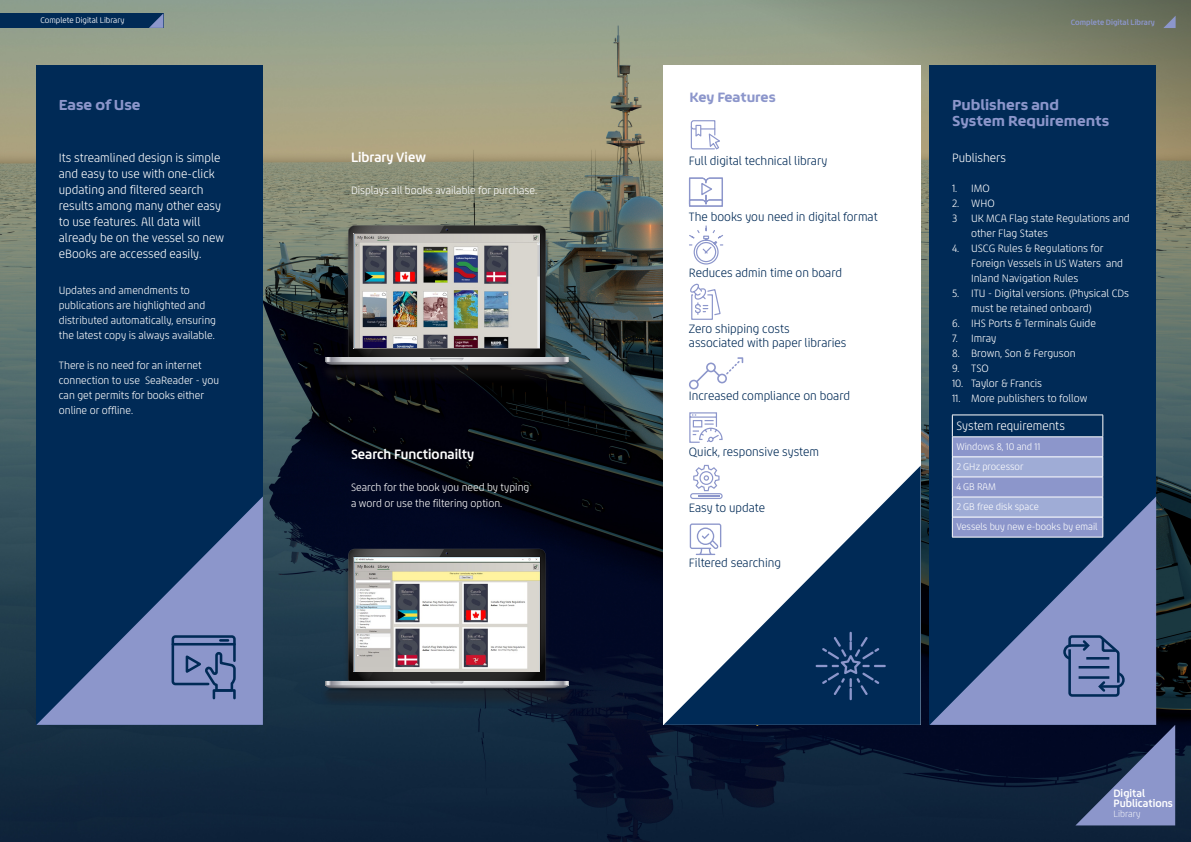
<style>
.page{position:relative;width:1191px;height:842px;background:#fff}
.page>*{position:absolute;margin:0;border:0;box-sizing:border-box;transform-origin:0 0}
.t1{font:900 expanded 15px "Chypre";color:#8c96cb}
.t2{font:14px "Chypre Nor Bol";color:#fff}
.t3{font:900 expanded 14px "Chypre";color:#8c96cb}
.t4{font:12.5px/16px "Chypre Nor Lig";color:#fff}
.t5{font:12.5px "Chypre Nor Lig";color:#002a56}
.t6{font:11px/15px "Chypre Nor Lig";color:#fff}
.t7{font:11px "Chypre Nor Bol";color:#fff}
.t8{font:10px "Chypre Nor Lig";color:#fff}
.t9{font:9.5px "Chypre Nor Thi";color:#fff}
.t10{font:8.4px "Chypre Nor Boo";color:#fff}
.t11{font:8px "Chypre Nor Bol";color:#8c96cb}
</style>
<div class="page">
<img style="left:0;top:0;width:1191px;height:842px">
<svg style="left:537px;top:0;width:654px;height:218px;background:#8b9179"></svg>
<div style="left:320px;top:230px;width:254px;height:155px;background:#231f20;opacity:.5"></div>
<svg style="left:325px;top:225px;width:243px;height:146px;background:#494f4e"></svg>
<div style="left:320px;top:553px;width:254px;height:156px;background:#231f20;opacity:.5"></div>
<svg style="left:325px;top:549px;width:243px;height:145px;background:#363e49"></svg>
<img style="left:354px;top:558px;width:185px;height:113px">
<div style="left:929px;top:65px;width:226px;height:660px;background:#002a56"></div>
<svg style="left:930px;top:496px;width:226px;height:229px;fill:#8c96cb"></svg>
<svg style="left:1163px;top:16px;width:12px;height:12px"></svg>
<div style="left:0;top:13px;width:163px;height:15px;background:#002a56"></div>
<svg style="left:149px;top:14px;width:14px;height:14px"></svg>
<svg style="left:1075px;top:725px;width:100px;height:100px;background:#475279"></svg>
<div style="left:36px;top:65px;width:226px;height:660px;background:#002a56"></div>
<svg style="left:36px;top:496px;width:227px;height:229px"></svg>
<div style="left:213px;top:689px;width:23px;height:10px;border:3px solid #002a56"></div>
<svg style="left:170px;top:634px;width:67px;height:59px"></svg>
<img style="left:354px;top:234px;width:185px;height:114px">
<svg style="left:1062px;top:634px;width:64px;height:64px"></svg>
<div style="left:663px;top:65px;width:257px;height:660px;background:#fff"></div>
<svg style="left:663px;top:466px;width:257px;height:259px"></svg>
<svg style="left:815px;top:632px;width:70px;height:68px;background:#123765"></svg>
<svg style="left:690px;top:120px;width:30px;height:30px"></svg>
<svg style="left:688px;top:177px;width:35px;height:30px"></svg>
<svg style="left:689px;top:225px;width:35px;height:40px"></svg>
<svg style="left:690px;top:283px;width:31px;height:37px"></svg>
<svg style="left:689px;top:357px;width:54px;height:32px"></svg>
<svg style="left:689px;top:412px;width:34px;height:31px"></svg>
<svg style="left:690px;top:465px;width:32px;height:34px"></svg>
<svg style="left:689px;top:523px;width:32px;height:32px"></svg>
<hr style="left:952px;top:537px;width:151px;height:1px;background:#fff">
<svg style="left:952px;top:415px;width:151px;height:122px"></svg>
<hr style="left:952px;top:517px;width:151px;height:1px;background:#fff">
<p class="t10" style="left:40px;top:15px;width:86px">Complete Digital Library</p>
<p class="t11" style="left:1070px;top:18px;width:86px">Complete Digital Library</p>
<p class="t1" style="left:59px;top:96px;width:83px">Ease of Use</p>
<p class="t4" style="left:59px;top:150px;width:167px">Its streamlined design is simple and easy to use with one-click updating and filtered search results among many other easy to use features. All data will already be on the vessel so new eBooks are accessed easily.</p>
<p class="t6" style="left:59px;top:283px;width:159px">Updates and amendments to publications are highlighted and distributed automatically, ensuring the latest copy is always available.</p>
<p class="t6" style="left:59px;top:358px;width:162px">There is no need for an internet connection to use SeaReader - you can get permits for books either online or offline.</p>
<p class="t2" style="left:351px;top:149px;width:76px">Library View</p>
<p class="t6" style="left:351px;top:183px;width:187px">Displays all books available for purchase.</p>
<p class="t2" style="left:351px;top:446px;width:125px">Search Functionailty</p>
<p class="t6" style="left:351px;top:479px;width:180px;line-height:16px">Search for the book you need by typing a word or use the filtering option.</p>
<p class="t3" style="left:689px;top:89px;width:88px">Key Features</p>
<p class="t5" style="left:689px;top:154px;width:140px">Full digital technical library</p>
<p class="t5" style="left:689px;top:210px;width:190px">The books you need in digital format</p>
<p class="t5" style="left:689px;top:266px;width:155px">Reduces admin time on board</p>
<p class="t5" style="left:689px;top:322px;width:102px">Zero shipping costs</p>
<p class="t5" style="left:689px;top:336px;width:159px">associated with paper libraries</p>
<p class="t5" style="left:689px;top:389px;width:163px">Increased compliance on board</p>
<p class="t5" style="left:689px;top:445px;width:132px">Quick, responsive system</p>
<p class="t5" style="left:689px;top:501px;width:78px">Easy to update</p>
<p class="t5" style="left:689px;top:556px;width:94px">Filtered searching</p>
<p class="t1" style="left:952px;top:96px;width:108px">Publishers and</p>
<p class="t1" style="left:952px;top:112px;width:159px">System Requirements</p>
<p class="t4" style="left:952px;top:150px;width:55px">Publishers</p>
<p class="t6" style="left:952px;top:181px;width:39px">1. IMO</p>
<p class="t6" style="left:952px;top:196px;width:44px">2. WHO</p>
<p class="t6" style="left:952px;top:211px;width:7px">3</p>
<p class="t6" style="left:971px;top:211px;width:160px">UK MCA Flag state Regulations and other Flag States</p>
<p class="t6" style="left:971px;top:241px;width:153px;text-indent:-19px">4. USCG Rules &amp; Regulations for<br>Foreign Vessels in US Waters and<br>Inland Navigation Rules</p>
<p class="t6" style="left:971px;top:286px;width:159px;text-indent:-19px">5. ITU - Digital versions. (Physical CDs must be retained onboard)</p>
<p class="t6" style="left:952px;top:316px;width:145px">6. IHS Ports &amp; Terminals Guide</p>
<p class="t6" style="left:952px;top:331px;width:46px">7. Imray</p>
<p class="t6" style="left:952px;top:346px;width:125px">8. Brown, Son &amp; Ferguson</p>
<p class="t6" style="left:952px;top:361px;width:38px">9. TSO</p>
<p class="t6" style="left:952px;top:376px;width:92px">10. Taylor &amp; Francis</p>
<p class="t6" style="left:952px;top:391px;width:137px">11. More publishers to follow</p>
<p class="t4" style="left:956px;top:418px;width:110px">System requirements</p>
<p class="t8" style="left:956px;top:441px;width:86px">Windows 8, 10 and 11</p>
<p class="t8" style="left:956px;top:461px;width:69px">2 GHz processor</p>
<p class="t8" style="left:956px;top:481px;width:41px">4 GB RAM</p>
<p class="t8" style="left:956px;top:501px;width:84px">2 GB free disk space</p>
<p class="t8" style="left:956px;top:521px;width:143px">Vessels buy new e-books by email</p>
<p class="t7" style="left:1113px;top:786px;width:33px">Digital</p>
<p class="t7" style="left:1113px;top:797px;width:61px">Publications</p>
<p class="t9" style="left:1113px;top:809px;width:29px">Library</p>
</div>
